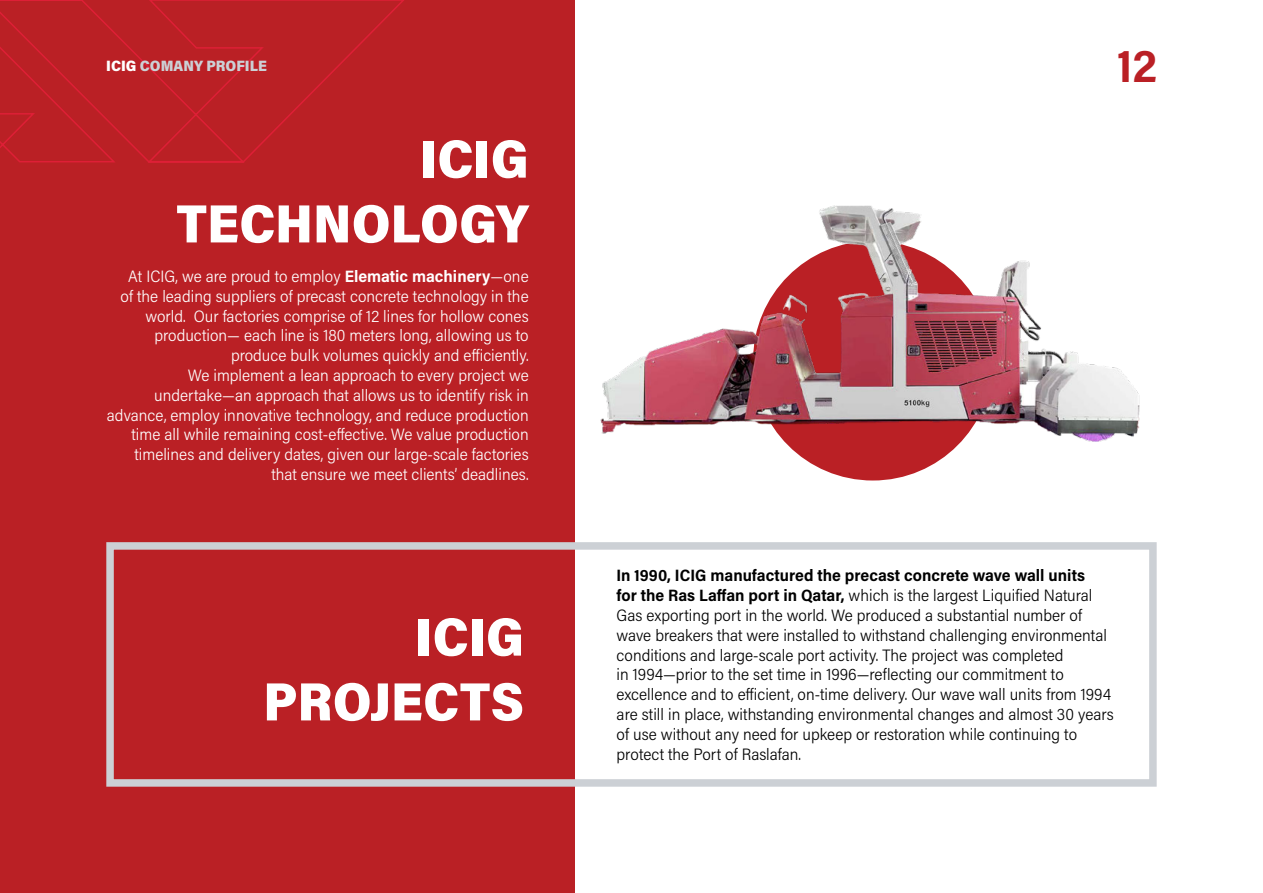
<style>
.page{position:relative;width:1263px;height:893px;background:#fff}
.page>*{position:absolute;margin:0;border:0;box-sizing:border-box;transform-origin:0 0}
.t1{font:900 54px/64.8px "Acumin Pro Semi Cond";color:#fff;text-align:right}
.t2{font:700 45px "Acumin Pro Semi Cond";color:#ba2025}
.t3{font:300 16.5px/19.8px "Acumin Pro Semi Cond";color:#000}
.t4{font:300 16.5px/19.8px "Acumin Pro Semi Cond";color:#fff;text-align:right}
.t5{font:900 15px "Acumin Pro Semi Cond";color:#ccd0d5}
.s1{color:#fff}
.s2{font-weight:700}
</style>
<div class="page">
<div style="left:0;top:0;width:574px;height:893px;background:#ba2025"></div>
<div style="left:106px;top:542px;width:1051px;height:245px;border:8px solid #ccd0d5"></div>
<img style="left:600px;top:205px;width:540px;height:262px">
<svg style="left:0;top:0;width:404px;height:163px"></svg>
<p class="t5" style="left:106px;top:55px;width:162px"><span class="s1">ICIG</span> COMANY PROFILE</p>
<h1 class="t1" style="left:176px;top:124px;width:354px">ICIG<br>TECHNOLOGY</h1>
<p class="t4" style="left:107px;top:266px;width:423px">At ICIG, we are proud to employ <span class="s2">Elematic machinery</span>—one<br>of the leading suppliers of precast concrete technology in the world. Our factories comprise of 12 lines for hollow cones production— each line is 180 meters long, allowing us to produce bulk volumes quickly and efficiently.<br>We implement a lean approach to every project we undertake—an approach that allows us to identify risk in advance, employ innovative technology, and reduce production time all while remaining cost-effective. We value production timelines and delivery dates, given our large-scale factories that ensure we meet clients’ deadlines.</p>
<h1 class="t1" style="left:263px;top:602px;width:262px">ICIG<br>PROJECTS</h1>
<h2 class="t2" style="left:1118px;top:35px;width:40px">12</h2>
<p class="t3" style="left:617px;top:565px;width:499px"><span class="s2">In 1990, ICIG manufactured the precast concrete wave wall units<br>for the Ras Laffan port in Qatar,</span> which is the largest Liquified Natural Gas exporting port in the world. We produced a substantial number of wave breakers that were installed to withstand challenging environmental conditions and large-scale port activity. The project was completed<br>in 1994—prior to the set time in 1996—reflecting our commitment to excellence and to efficient, on-time delivery. Our wave wall units from 1994 are still in place, withstanding environmental changes and almost 30 years of use without any need for upkeep or restoration while continuing to protect the Port of Raslafan.</p>
</div>
